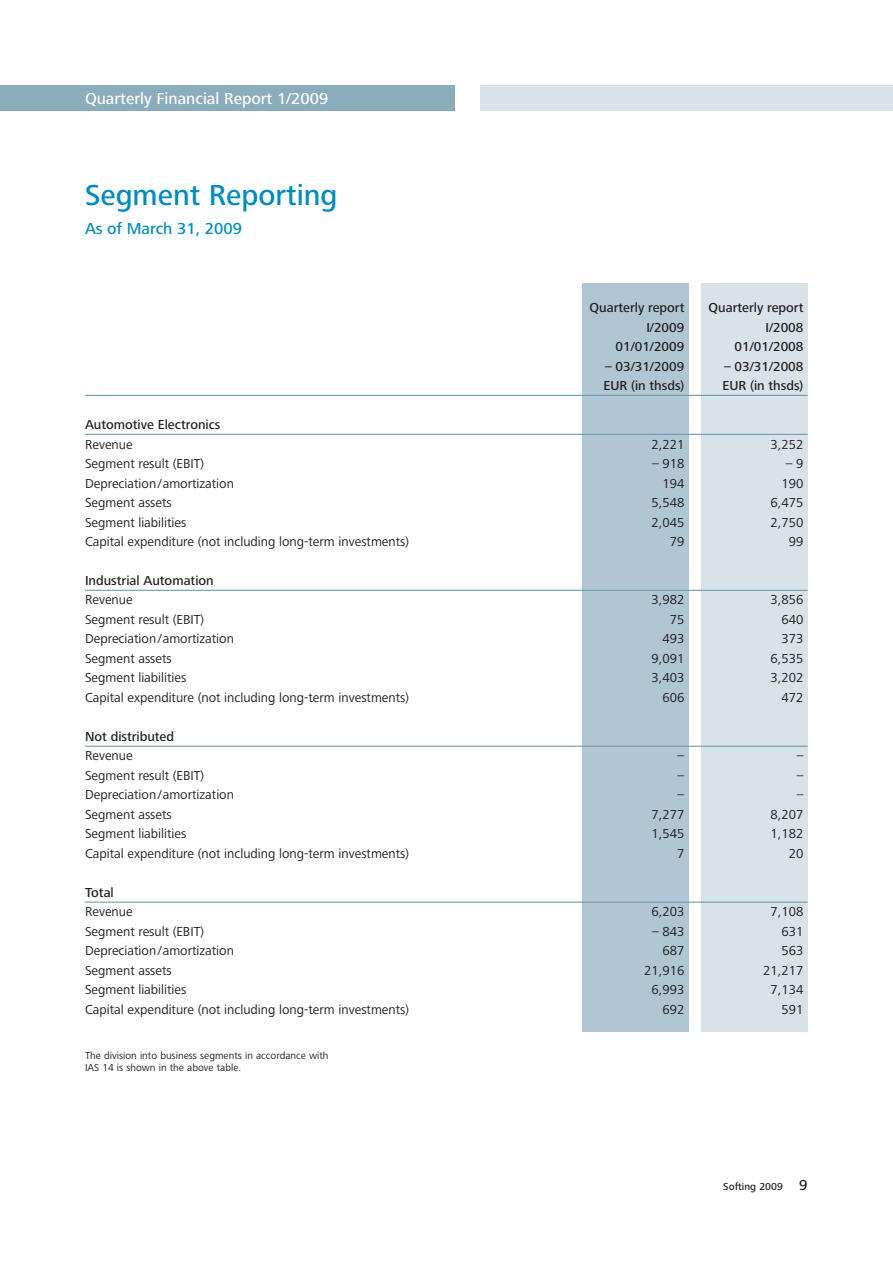
<style>
.page{position:relative;width:893px;height:1263px;background:#fff}
.page>*{position:absolute;margin:0;border:0;box-sizing:border-box;transform-origin:0 0}
.t1{font:500 30px "Frutiger Next LT";color:#008bbf}
.t2{font:500 16.5px "Frutiger Next LT";color:#fff}
.t3{font:500 16.5px "Frutiger Next LT";color:#008bbf}
.t4{font:13.5px "Frutiger Next LT";color:#231f20}
.t5{font:500 13.5px "Frutiger Next LT";color:#231f20}
.t6{font:10.5px/12px "Frutiger Next LT";color:#231f20}
.t7{font:500 10.5px "Frutiger Next LT";color:#231f20}
.s1{font-size:15px}
</style>
<div class="page">
<div style="left:0;top:85px;width:455px;height:26px;background:#8aacbd"></div>
<div style="left:480px;top:85px;width:413px;height:26px;background:#d8e2e8"></div>
<div style="left:701px;top:283px;width:107px;height:749px;background:#d8e2e8"></div>
<div style="left:582px;top:283px;width:106px;height:749px;background:#b0c6d2"></div>
<hr style="left:85px;top:395px;width:723px;height:1px;background:#6894a8">
<hr style="left:85px;top:434px;width:723px;height:1px;background:#6894a8">
<hr style="left:85px;top:590px;width:723px;height:1px;background:#6894a8">
<hr style="left:85px;top:746px;width:723px;height:1px;background:#6894a8">
<hr style="left:85px;top:902px;width:723px;height:1px;background:#6894a8">
<p class="t2" style="left:85px;top:92px;width:245px">Quarterly Financial Report 1/2009</p>
<h1 class="t1" style="left:85px;top:183px;width:254px">Segment Reporting</h1>
<p class="t3" style="left:85px;top:222px;width:158px">As of March 31, 2009</p>
<p class="t5" style="left:589px;top:302px;width:96px">Quarterly report</p>
<p class="t5" style="left:708px;top:302px;width:96px">Quarterly report</p>
<p class="t5" style="left:646px;top:322px;width:40px">I/2009</p>
<p class="t5" style="left:765px;top:322px;width:40px">I/2008</p>
<p class="t5" style="left:615px;top:341px;width:70px">01/01/2009</p>
<p class="t5" style="left:734px;top:341px;width:70px">01/01/2008</p>
<p class="t5" style="left:605px;top:361px;width:81px">– 03/31/2009</p>
<p class="t5" style="left:724px;top:361px;width:81px">– 03/31/2008</p>
<p class="t5" style="left:603px;top:380px;width:82px">EUR (in thsds)</p>
<p class="t5" style="left:722px;top:380px;width:82px">EUR (in thsds)</p>
<p class="t5" style="left:85px;top:419px;width:137px">Automotive Electronics</p>
<p class="t4" style="left:85px;top:439px;width:49px">Revenue</p>
<p class="t4" style="left:651px;top:439px;width:34px">2,221</p>
<p class="t4" style="left:770px;top:439px;width:34px">3,252</p>
<p class="t4" style="left:85px;top:458px;width:121px">Segment result (EBIT)</p>
<p class="t4" style="left:652px;top:458px;width:34px">– 918</p>
<p class="t4" style="left:786px;top:458px;width:19px">– 9</p>
<p class="t4" style="left:85px;top:478px;width:150px">Depreciation/amortization</p>
<p class="t4" style="left:662px;top:478px;width:23px">194</p>
<p class="t4" style="left:781px;top:478px;width:23px">190</p>
<p class="t4" style="left:85px;top:497px;width:88px">Segment assets</p>
<p class="t4" style="left:651px;top:497px;width:34px">5,548</p>
<p class="t4" style="left:770px;top:497px;width:34px">6,475</p>
<p class="t4" style="left:85px;top:517px;width:103px">Segment liabilities</p>
<p class="t4" style="left:651px;top:517px;width:34px">2,045</p>
<p class="t4" style="left:770px;top:517px;width:34px">2,750</p>
<p class="t4" style="left:85px;top:536px;width:326px">Capital expenditure (not including long-term investments)</p>
<p class="t4" style="left:670px;top:536px;width:16px">79</p>
<p class="t4" style="left:789px;top:536px;width:16px">99</p>
<p class="t5" style="left:85px;top:575px;width:130px">Industrial Automation</p>
<p class="t4" style="left:85px;top:595px;width:49px">Revenue</p>
<p class="t4" style="left:651px;top:595px;width:34px">3,982</p>
<p class="t4" style="left:770px;top:595px;width:34px">3,856</p>
<p class="t4" style="left:85px;top:614px;width:121px">Segment result (EBIT)</p>
<p class="t4" style="left:670px;top:614px;width:16px">75</p>
<p class="t4" style="left:781px;top:614px;width:23px">640</p>
<p class="t4" style="left:85px;top:634px;width:150px">Depreciation/amortization</p>
<p class="t4" style="left:662px;top:634px;width:23px">493</p>
<p class="t4" style="left:781px;top:634px;width:23px">373</p>
<p class="t4" style="left:85px;top:653px;width:88px">Segment assets</p>
<p class="t4" style="left:651px;top:653px;width:34px">9,091</p>
<p class="t4" style="left:770px;top:653px;width:34px">6,535</p>
<p class="t4" style="left:85px;top:673px;width:103px">Segment liabilities</p>
<p class="t4" style="left:651px;top:673px;width:34px">3,403</p>
<p class="t4" style="left:770px;top:673px;width:34px">3,202</p>
<p class="t4" style="left:85px;top:692px;width:326px">Capital expenditure (not including long-term investments)</p>
<p class="t4" style="left:662px;top:692px;width:23px">606</p>
<p class="t4" style="left:781px;top:692px;width:23px">472</p>
<p class="t5" style="left:85px;top:731px;width:91px">Not distributed</p>
<p class="t4" style="left:85px;top:751px;width:49px">Revenue</p>
<p class="t4" style="left:678px;top:751px;width:8px">–</p>
<p class="t4" style="left:797px;top:751px;width:8px">–</p>
<p class="t4" style="left:85px;top:770px;width:121px">Segment result (EBIT)</p>
<p class="t4" style="left:678px;top:770px;width:8px">–</p>
<p class="t4" style="left:797px;top:770px;width:8px">–</p>
<p class="t4" style="left:85px;top:790px;width:150px">Depreciation/amortization</p>
<p class="t4" style="left:678px;top:790px;width:8px">–</p>
<p class="t4" style="left:797px;top:790px;width:8px">–</p>
<p class="t4" style="left:85px;top:809px;width:88px">Segment assets</p>
<p class="t4" style="left:651px;top:809px;width:34px">7,277</p>
<p class="t4" style="left:770px;top:809px;width:34px">8,207</p>
<p class="t4" style="left:85px;top:829px;width:103px">Segment liabilities</p>
<p class="t4" style="left:651px;top:829px;width:34px">1,545</p>
<p class="t4" style="left:770px;top:829px;width:34px">1,182</p>
<p class="t4" style="left:85px;top:848px;width:326px">Capital expenditure (not including long-term investments)</p>
<p class="t4" style="left:677px;top:848px;width:9px">7</p>
<p class="t4" style="left:789px;top:848px;width:16px">20</p>
<p class="t5" style="left:85px;top:887px;width:30px">Total</p>
<p class="t4" style="left:85px;top:907px;width:49px">Revenue</p>
<p class="t4" style="left:651px;top:907px;width:34px">6,203</p>
<p class="t4" style="left:770px;top:907px;width:34px">7,108</p>
<p class="t4" style="left:85px;top:926px;width:121px">Segment result (EBIT)</p>
<p class="t4" style="left:652px;top:926px;width:34px">– 843</p>
<p class="t4" style="left:781px;top:926px;width:23px">631</p>
<p class="t4" style="left:85px;top:946px;width:150px">Depreciation/amortization</p>
<p class="t4" style="left:662px;top:946px;width:23px">687</p>
<p class="t4" style="left:781px;top:946px;width:23px">563</p>
<p class="t4" style="left:85px;top:965px;width:88px">Segment assets</p>
<p class="t4" style="left:644px;top:965px;width:42px">21,916</p>
<p class="t4" style="left:763px;top:965px;width:42px">21,217</p>
<p class="t4" style="left:85px;top:985px;width:103px">Segment liabilities</p>
<p class="t4" style="left:651px;top:985px;width:34px">6,993</p>
<p class="t4" style="left:770px;top:985px;width:34px">7,134</p>
<p class="t4" style="left:85px;top:1004px;width:326px">Capital expenditure (not including long-term investments)</p>
<p class="t4" style="left:662px;top:1004px;width:23px">692</p>
<p class="t4" style="left:781px;top:1004px;width:23px">591</p>
<p class="t6" style="left:85px;top:1051px;width:245px">The division into business segments in accordance with<br>IAS 14 is shown in the above table.</p>
<p class="t7" style="left:723px;top:1182px;width:86px">Softing 2009 <span class="s1">9</span></p>
</div>
